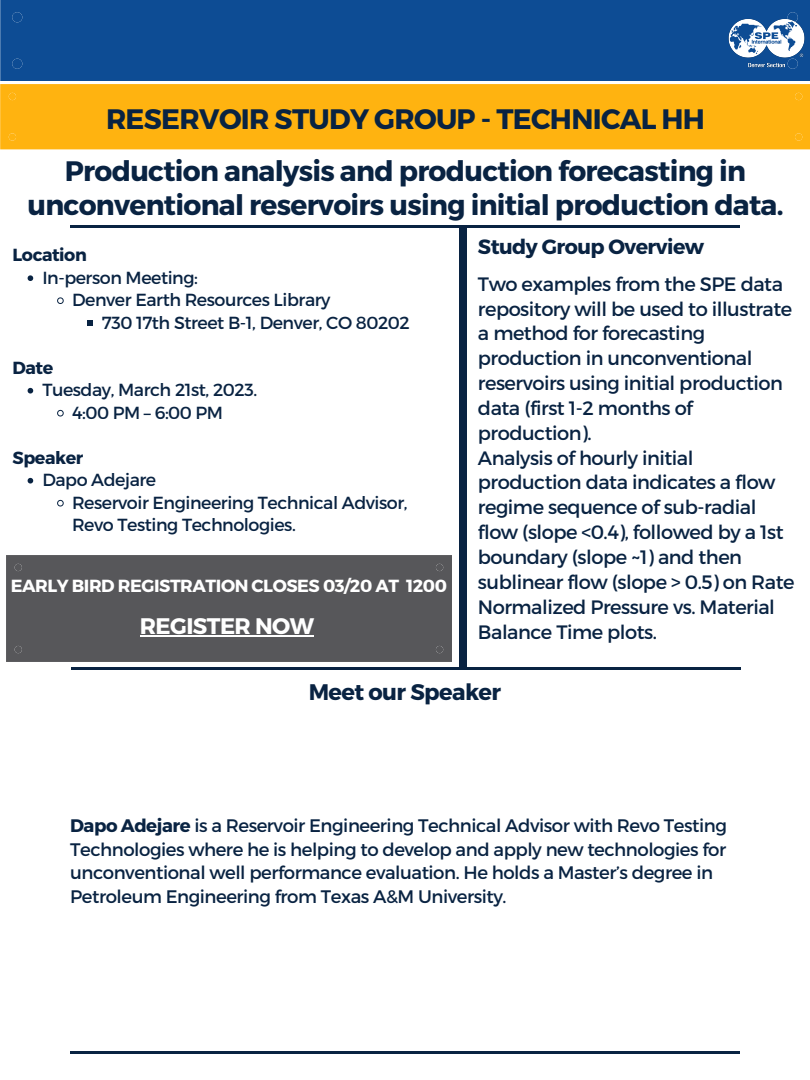
<style>
.page{position:relative;width:810px;height:1080px;background:#fff}
.page>*{position:absolute;margin:0;border:0;box-sizing:border-box;transform-origin:0 0}
.t1{font:700 28.12px/33.2px "Montserrat";letter-spacing:-.025em;color:#092342;text-align:center}
.t2{font:700 22.5px "Montserrat";letter-spacing:-.025em;color:#092342}
.t3{font:700 22.5px "Montserrat";letter-spacing:-.025em;color:#fff}
.t4{font:700 20.62px "Montserrat";letter-spacing:-.025em;color:#092342}
.t5{font:19.38px/24.9px "Montserrat";letter-spacing:-.025em;color:#092342}
.t6{font:18.12px/23.4px "Montserrat";letter-spacing:-.025em;color:#092342}
.t7{font:17.5px/22.5px "Montserrat";letter-spacing:-.025em;color:#092342;text-align:center}
.t8{font:700 17.5px "Montserrat";letter-spacing:-.025em;color:#fff}
.t9{font:700 17.5px "Montserrat";letter-spacing:-.025em;color:#092342}
.s1{font-weight:700}
</style>
<div class="page">
<div style="left:0;top:0;width:723px;height:81px;background:#0d4c94"></div>
<div style="left:12px;top:12px;width:10px;height:10px;background:#0d4c94;border-radius:50%"></div>
<div style="left:12px;top:59px;width:10px;height:10px;background:#0d4c94;border-radius:50%"></div>
<img style="left:723px;top:0;width:87px;height:81px">
<div style="left:0;top:84px;width:810px;height:65px;background:#ffb310"></div>
<div style="left:9px;top:93px;width:7px;height:7px;background:#ffb310;border-radius:50%"></div>
<div style="left:795px;top:93px;width:7px;height:7px;background:#ffb310;border-radius:50%"></div>
<div style="left:795px;top:133px;width:7px;height:8px;background:#ffb310;border-radius:50%"></div>
<div style="left:9px;top:133px;width:7px;height:8px;background:#ffb310;border-radius:50%"></div>
<div style="left:459px;top:225px;width:8px;height:444px;background:#092342"></div>
<div style="left:6px;top:555px;width:446px;height:107px;background:#57575a"></div>
<div style="left:15px;top:564px;width:7px;height:7px;background:#57575a;border-radius:50%"></div>
<div style="left:436px;top:564px;width:7px;height:7px;background:#57575a;border-radius:50%"></div>
<div style="left:436px;top:646px;width:7px;height:7px;background:#57575a;border-radius:50%"></div>
<div style="left:15px;top:646px;width:7px;height:7px;background:#57575a;border-radius:50%"></div>
<hr style="left:70px;top:225px;width:670px;height:3px;background:#092342">
<svg style="left:28px;top:275px;width:5px;height:6px"></svg>
<svg style="left:57px;top:297px;width:7px;height:7px"></svg>
<svg style="left:87px;top:320px;width:6px;height:6px"></svg>
<svg style="left:28px;top:388px;width:5px;height:6px"></svg>
<svg style="left:57px;top:410px;width:7px;height:7px"></svg>
<svg style="left:28px;top:478px;width:5px;height:6px"></svg>
<svg style="left:57px;top:500px;width:7px;height:7px"></svg>
<hr style="left:140px;top:635px;width:173px;height:2px;background:#fff">
<hr style="left:71px;top:668px;width:670px;height:2px;background:#092342">
<hr style="left:70px;top:1051px;width:670px;height:3px;background:#092342">
<h1 class="t1" style="left:106px;top:101px;width:601px">RESERVOIR STUDY GROUP - TECHNICAL HH</h1>
<h1 class="t1" style="left:27px;top:153px;width:758px">Production analysis and production forecasting in unconventional reservoirs using initial production data.</h1>
<p class="t9" style="left:13px;top:244px;width:76px">Location</p>
<p class="t7" style="left:42px;top:265px;width:157px">In-person Meeting:</p>
<p class="t7" style="left:72px;top:288px;width:260px">Denver Earth Resources Library</p>
<p class="t7" style="left:102px;top:310px;width:309px">730 17th Street B-1, Denver, CO 80202</p>
<p class="t9" style="left:13px;top:356px;width:42px">Date</p>
<p class="t7" style="left:42px;top:378px;width:216px">Tuesday, March 21st, 2023.<br>4:00 PM – 6:00 PM</p>
<p class="t9" style="left:13px;top:446px;width:72px">Speaker</p>
<p class="t7" style="left:72px;top:468px;width:337px;text-align:left;text-indent:-30px">Dapo Adejare<br>Reservoir Engineering Technical Advisor,<br>Revo Testing Technologies.</p>
<p class="t8" style="left:11px;top:575px;width:438px">EARLY BIRD REGISTRATION CLOSES 03/20 AT 1200</p>
<p class="t3" style="left:140px;top:611px;width:176px">REGISTER NOW</p>
<p class="t4" style="left:478px;top:233px;width:228px">Study Group Overview</p>
<p class="t5" style="left:478px;top:270px;width:318px">Two examples from the SPE data repository will be used to illustrate a method for forecasting production in unconventional reservoirs using initial production data (first 1-2 months of production).<br>Analysis of hourly initial production data indicates a flow regime sequence of sub-radial flow (slope &lt;0.4), followed by a 1st boundary (slope ~1) and then sublinear flow (slope &gt; 0.5) on Rate<br>Normalized Pressure vs. Material<br>Balance Time plots.</p>
<p class="t2" style="left:309px;top:678px;width:194px">Meet our Speaker</p>
<p class="t6" style="left:70px;top:813px;width:658px"><span class="s1">Dapo Adejare</span> is a Reservoir Engineering Technical Advisor with Revo Testing Technologies where he is helping to develop and apply new technologies for unconventional well performance evaluation. He holds a Master’s degree in Petroleum Engineering from Texas A&amp;M University.</p>
</div>
